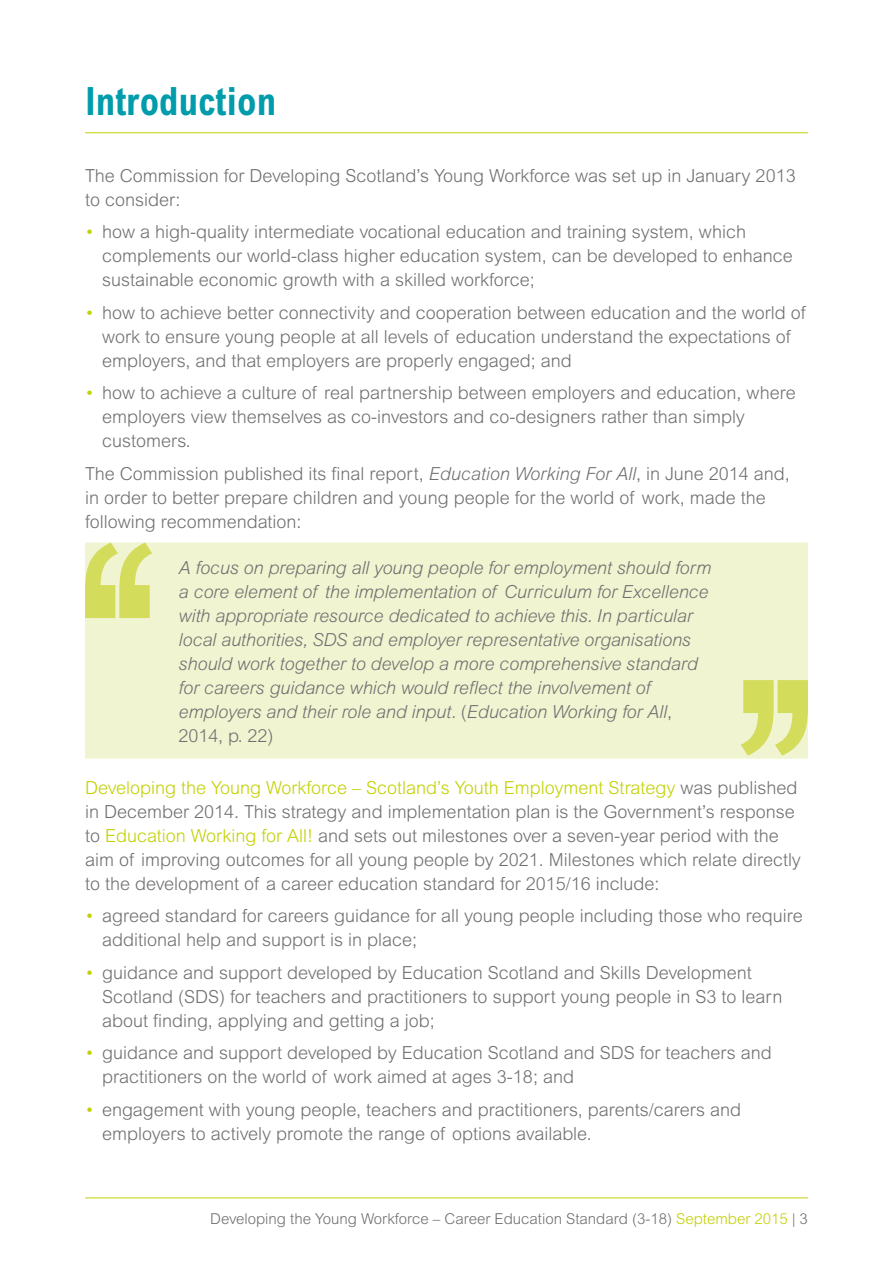
<style>
.page{position:relative;width:893px;height:1263px;background:#fff}
.page>*{position:absolute;margin:0;border:0;box-sizing:border-box;transform-origin:0 0}
.t1{font:700 condensed 39px "Arial";color:#009cab}
.t2{font:300 18px/24px "Arial";color:#706f6f}
.t3{font:italic 300 18px/24px "Arial";letter-spacing:-.005em;color:#706f6f}
.t4{font:300 15px "Arial";color:#706f6f}
.s1{color:#c2d100}
.s2{font-style:italic}
.s3{font-style:normal}
</style>
<div class="page">
<hr style="left:85px;top:1197px;width:723px;height:1px;background:#c2d100">
<hr style="left:85px;top:132px;width:723px;height:1px;background:#c2d100">
<div style="left:85px;top:542px;width:723px;height:217px;background:#f1f4d1"></div>
<svg style="left:85px;top:542px;width:67px;height:76px;background:#dee485"></svg>
<svg style="left:741px;top:680px;width:67px;height:76px;background:#dee484"></svg>
<h1 class="t1" style="left:85px;top:79px;width:193px">Introduction</h1>
<p class="t2" style="left:85px;top:164px;width:712px">The Commission for Developing Scotland’s Young Workforce was set up in January 2013 to consider:</p>
<p class="t2" style="left:102px;top:220px;width:692px;text-indent:-17px"><span class="s1">•</span> how a high-quality intermediate vocational education and training system, which complements our world-class higher education system, can be developed to enhance sustainable economic growth with a skilled workforce;</p>
<p class="t2" style="left:102px;top:301px;width:705px;text-indent:-17px"><span class="s1">•</span> how to achieve better connectivity and cooperation between education and the world of work to ensure young people at all levels of education understand the expectations of employers, and that employers are properly engaged; and</p>
<p class="t2" style="left:102px;top:381px;width:695px;text-indent:-17px"><span class="s1">•</span> how to achieve a culture of real partnership between employers and education, where employers view themselves as co-investors and co-designers rather than simply customers.</p>
<p class="t2" style="left:85px;top:462px;width:706px">The Commission published its final report, <span class="s2">Education Working For All</span>, in June 2014 and, in order to better prepare children and young people for the world of work, made the following recommendation:</p>
<p class="t3" style="left:179px;top:555px;width:534px">A focus on preparing all young people for employment should form a core element of the implementation of Curriculum for Excellence with appropriate resource dedicated to achieve this. In particular local authorities, SDS and employer representative organisations should work together to develop a more comprehensive standard for careers guidance which would reflect the involvement of employers and their role and input. <span class="s3">(</span>Education Working for All<span class="s3">, 2014, p. 22)</span></p>
<p class="t2" style="left:85px;top:775px;width:717px"><span class="s1">Developing the Young Workforce – Scotland’s Youth Employment Strategy</span> was published in December 2014. This strategy and implementation plan is the Government’s response to <span class="s1">Education Working for All!</span> and sets out milestones over a seven-year period with the aim of improving outcomes for all young people by 2021. Milestones which relate directly to the development of a career education standard for 2015/16 include:</p>
<p class="t2" style="left:102px;top:904px;width:702px;text-indent:-17px"><span class="s1">•</span> agreed standard for careers guidance for all young people including those who require additional help and support is in place;</p>
<p class="t2" style="left:102px;top:960px;width:682px;text-indent:-17px"><span class="s1">•</span> guidance and support developed by Education Scotland and Skills Development<br>Scotland (SDS) for teachers and practitioners to support young people in S3 to learn about finding, applying and getting a job;</p>
<p class="t2" style="left:102px;top:1041px;width:671px;text-indent:-17px"><span class="s1">•</span> guidance and support developed by Education Scotland and SDS for teachers and practitioners on the world of work aimed at ages 3-18; and</p>
<p class="t2" style="left:102px;top:1097px;width:641px;text-indent:-17px"><span class="s1">•</span> engagement with young people, teachers and practitioners, parents/carers and employers to actively promote the range of options available.</p>
<p class="t4" style="left:210px;top:1210px;width:599px">Developing the Young Workforce – Career Education Standard (3-18) <span class="s1">September 2015</span> | 3</p>
</div>
